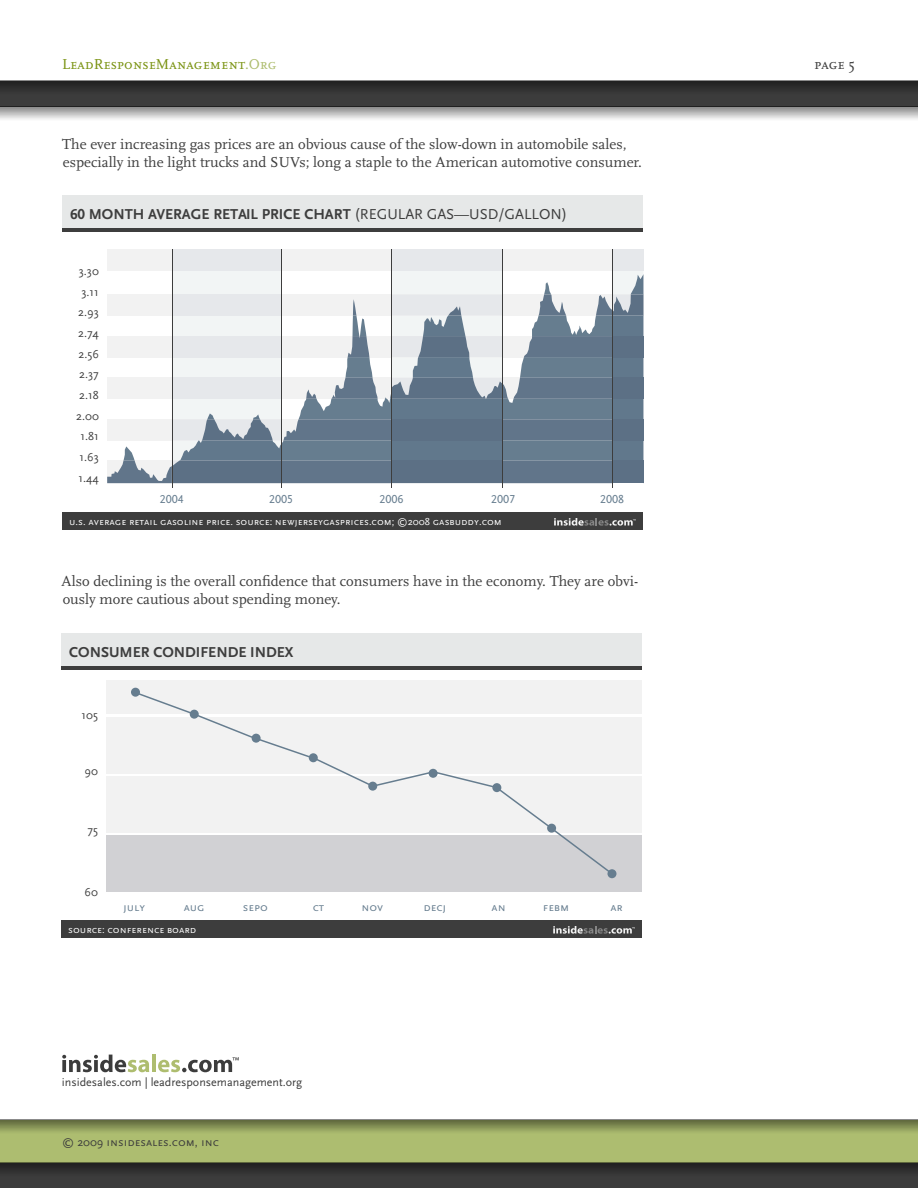
<style>
.page{position:relative;width:918px;height:1188px;background:#fff}
.page>*{position:absolute;margin:0;border:0;box-sizing:border-box;transform-origin:0 0}
.body_1{font:15px/18px "Scala";color:#3c3c3c}
.t1{font:700 15px "Scala Sans";color:#3d3d3d}
.t2{font:15px "Scala Caps";color:#799210}
.t3{font:15px "Scala Caps";color:#3c3c3c}
.t4{font:12px "Scala Sans";color:#3d3d3d}
.t5{font:12px "Scala Sans Caps";color:#667d8f}
.t6{font:12px "Scala Sans";color:#3c3c3c}
.t7{font:12px "Scala Sans Caps";color:#3c3c3c}
.t8{font:10.5px "Scala Sans Caps";color:#fff}
.s1{color:#aebd6f}
.s2{font-family:"Scala"}
.s3{font-family:"Scala Sans Figures"}
.s4{font-family:"Scala Sans Caps";font-weight:400}
.s5{font-family:"Scala Sans"}
</style>
<div class="page">
<svg style="left:0;top:81px;width:918px;height:25px;background:#343434"></svg>
<div style="left:0;top:1162px;width:918px;height:26px;background:#3c3c3c"></div>
<svg style="left:0;top:1120px;width:918px;height:42px;background:#9fae67"></svg>
<img style="left:0;top:1162px;width:918px;height:10px">
<img style="left:0;top:106px;width:918px;height:13px">
<svg style="left:62px;top:1055px;width:87px;height:17px"></svg>
<hr style="left:152px;top:1055px;width:4px;height:17px;background:#aebd6f">
<svg style="left:158px;top:1057px;width:81px;height:15px"></svg>
<div style="left:106px;top:835px;width:536px;height:57px;background:#d1d1d4"></div>
<div style="left:106px;top:776px;width:536px;height:57px;background:#f2f2f2"></div>
<div style="left:106px;top:717px;width:536px;height:57px;background:#f2f2f2"></div>
<div style="left:106px;top:680px;width:536px;height:34px;background:#f2f2f2"></div>
<div style="left:62px;top:920px;width:580px;height:18px;background:#3d3d3d"></div>
<svg style="left:62px;top:665px;width:580px;height:4px;background:#676767"></svg>
<div style="left:62px;top:633px;width:580px;height:32px;background:#e6e8e8"></div>
<svg style="left:553px;top:926px;width:82px;height:8px"></svg>
<div style="left:131px;top:688px;width:9px;height:9px;background:#667d8f;border-radius:50%"></div>
<div style="left:607px;top:869px;width:9px;height:9px;background:#667d8f;border-radius:50%"></div>
<svg style="left:134px;top:693px;width:479px;height:182px"></svg>
<div style="left:63px;top:512px;width:580px;height:18px;background:#3d3d3d"></div>
<svg style="left:63px;top:227px;width:580px;height:4px;background:#676767"></svg>
<div style="left:63px;top:195px;width:580px;height:32px;background:#e6e8e8"></div>
<svg style="left:554px;top:518px;width:82px;height:8px"></svg>
<svg style="left:107px;top:249px;width:537px;height:234px"></svg>
<hr style="left:172px;top:249px;width:1px;height:239px;background:#3d3d3d">
<hr style="left:282px;top:249px;width:1px;height:239px;background:#3d3d3d">
<hr style="left:391px;top:249px;width:1px;height:239px;background:#3d3d3d">
<hr style="left:502px;top:249px;width:1px;height:239px;background:#3d3d3d">
<hr style="left:612px;top:249px;width:1px;height:239px;background:#3d3d3d">
<p class="t2" style="left:62px;top:56px;width:216px">LeadResponseManagement<span class="s1">.Org</span></p>
<p class="t3" style="left:814px;top:56px;width:42px">page <span class="s2">5</span></p>
<p class="body_1" style="left:62px;top:136px;width:581px">The ever increasing gas prices are an obvious cause of the slow-down in automobile sales, especially in the light trucks and SUVs; long a staple to the American automotive consumer.</p>
<p class="t1" style="left:70px;top:206px;width:499px"><span class="s3">60</span> MONTH AVERAGE RETAIL PRICE CHART <span class="s4">(REGULAR GAS—USD/GALLON)</span></p>
<p class="t4" style="left:79px;top:265px;width:22px">3.30</p>
<p class="t4" style="left:81px;top:285px;width:19px">3.11</p>
<p class="t4" style="left:78px;top:306px;width:22px">2.93</p>
<p class="t4" style="left:78px;top:327px;width:22px">2.74</p>
<p class="t4" style="left:78px;top:347px;width:22px">2.56</p>
<p class="t4" style="left:79px;top:368px;width:21px">2.37</p>
<p class="t4" style="left:79px;top:389px;width:21px">2.18</p>
<p class="t4" style="left:76px;top:409px;width:24px">2.00</p>
<p class="t4" style="left:81px;top:430px;width:20px">1.81</p>
<p class="t4" style="left:80px;top:451px;width:21px">1.63</p>
<p class="t4" style="left:79px;top:471px;width:22px">1.44</p>
<p class="t5" style="left:160px;top:492px;width:25px">2004</p>
<p class="t5" style="left:269px;top:492px;width:25px">2005</p>
<p class="t5" style="left:380px;top:492px;width:25px">2006</p>
<p class="t5" style="left:491px;top:492px;width:25px">2007</p>
<p class="t5" style="left:600px;top:492px;width:25px">2008</p>
<p class="t8" style="left:69px;top:515px;width:434px">u.s. average retail gasoline price. source: newjerseygasprices.com; <span class="s5">©2008</span> gasbuddy.com</p>
<p class="body_1" style="left:62px;top:573px;width:578px">Also declining is the overall confidence that consumers have in the economy. They are obvi&shy;ously more cautious about spending money.</p>
<p class="t1" style="left:69px;top:644px;width:226px">CONSUMER CONDIFENDE INDEX</p>
<p class="t4" style="left:82px;top:709px;width:18px">105</p>
<p class="t4" style="left:85px;top:764px;width:15px">90</p>
<p class="t4" style="left:87px;top:824px;width:12px">75</p>
<p class="t4" style="left:85px;top:886px;width:15px">60</p>
<p class="t5" style="left:123px;top:901px;width:23px">july</p>
<p class="t5" style="left:184px;top:901px;width:23px">aug</p>
<p class="t5" style="left:243px;top:901px;width:26px">sepo</p>
<p class="t5" style="left:313px;top:901px;width:13px">ct</p>
<p class="t5" style="left:361px;top:901px;width:23px">nov</p>
<p class="t5" style="left:423px;top:901px;width:24px">decj</p>
<p class="t5" style="left:492px;top:901px;width:16px">an</p>
<p class="t5" style="left:543px;top:901px;width:28px">febm</p>
<p class="t5" style="left:610px;top:901px;width:14px">ar</p>
<p class="t8" style="left:68px;top:923px;width:130px">source: conference board</p>
<p class="t6" style="left:62px;top:1076px;width:242px">insidesales.com | leadresponsemanagement.org</p>
<p class="t7" style="left:62px;top:1135px;width:158px"><span class="s5">© 2009</span> insidesales.com, inc</p>
</div>
